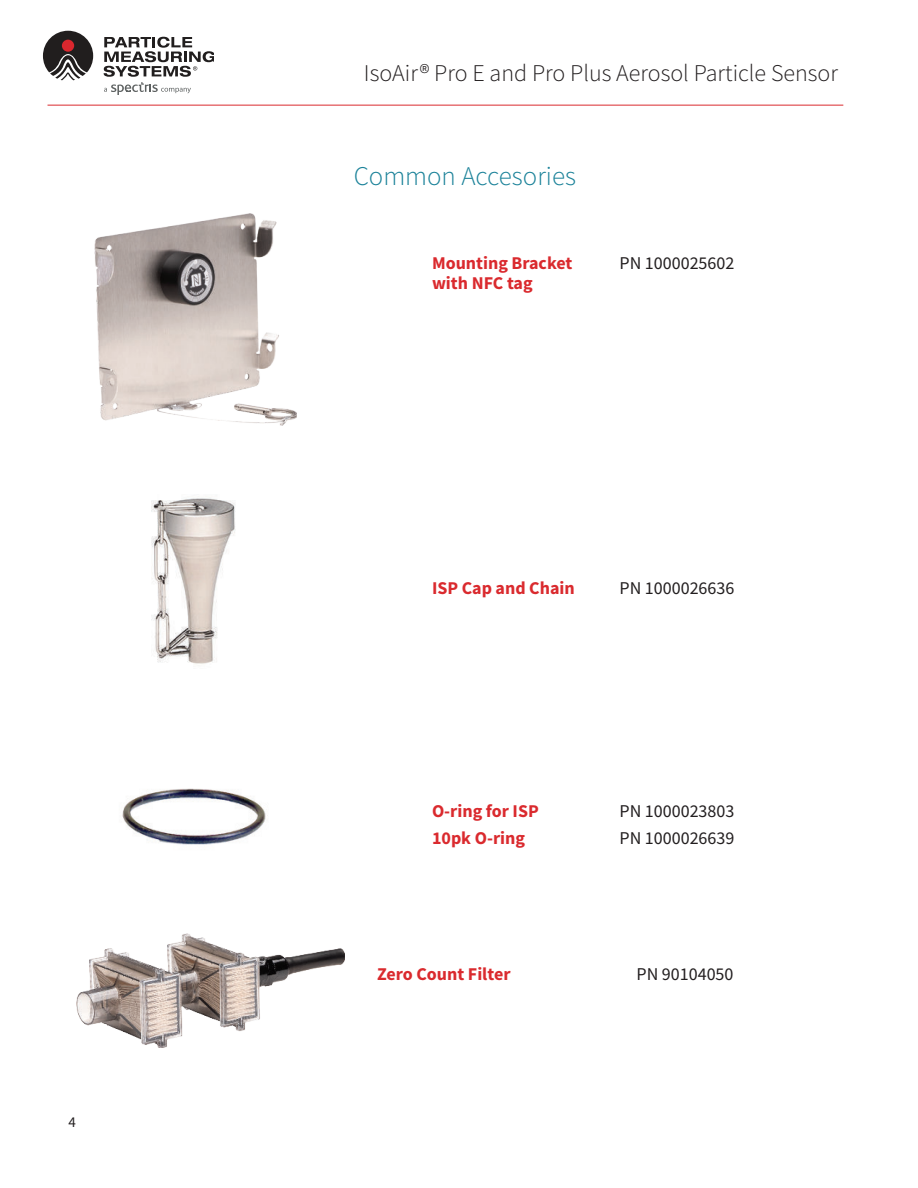
<style>
.page{position:relative;width:918px;height:1188px;background:#fff}
.page>*{position:absolute;margin:0;border:0;box-sizing:border-box;transform-origin:0 0}
.t1{font:300 27px "Source Sans Pro";color:#1b8299}
.t2{font:300 24px "Source Sans Pro";color:#231f20}
.t3{font:700 18px "Source Sans Pro";color:#da2a2e}
.t4{font:18px "Source Sans Pro";color:#231f20}
.t5{font:15px "Source Sans Pro";color:#231f20}
</style>
<div class="page">
<svg style="left:43px;top:31px;width:50px;height:49px"></svg>
<div style="left:62px;top:40px;width:12px;height:12px;background:#da272e;border-radius:50%"></div>
<svg style="left:104px;top:37px;width:109px;height:58px"></svg>
<hr style="left:48px;top:105px;width:795px;height:1px;background:#da2a2e">
<img style="left:94px;top:213px;width:202px;height:213px">
<img style="left:151px;top:498px;width:84px;height:166px">
<img style="left:122px;top:788px;width:146px;height:57px">
<img style="left:77px;top:933px;width:268px;height:114px">
<p class="t5" style="left:68px;top:1116px;width:9px">4</p>
<h2 class="t2" style="left:364px;top:59px;width:476px">IsoAir® Pro E and Pro Plus Aerosol Particle Sensor</h2>
<h1 class="t1" style="left:354px;top:160px;width:224px">Common Accesories</h1>
<p class="t3" style="left:432px;top:256px;width:142px">Mounting Bracket</p>
<p class="t4" style="left:620px;top:256px;width:116px">PN 1000025602</p>
<p class="t3" style="left:432px;top:276px;width:102px">with NFC tag</p>
<p class="t3" style="left:432px;top:581px;width:144px">ISP Cap and Chain</p>
<p class="t4" style="left:620px;top:581px;width:116px">PN 1000026636</p>
<p class="t3" style="left:432px;top:804px;width:108px">O-ring for ISP</p>
<p class="t4" style="left:620px;top:804px;width:116px">PN 1000023803</p>
<p class="t3" style="left:432px;top:831px;width:95px">10pk O-ring</p>
<p class="t4" style="left:620px;top:831px;width:116px">PN 1000026639</p>
<p class="t3" style="left:377px;top:967px;width:135px">Zero Count Filter</p>
<p class="t4" style="left:637px;top:967px;width:99px">PN 90104050</p>
</div>
